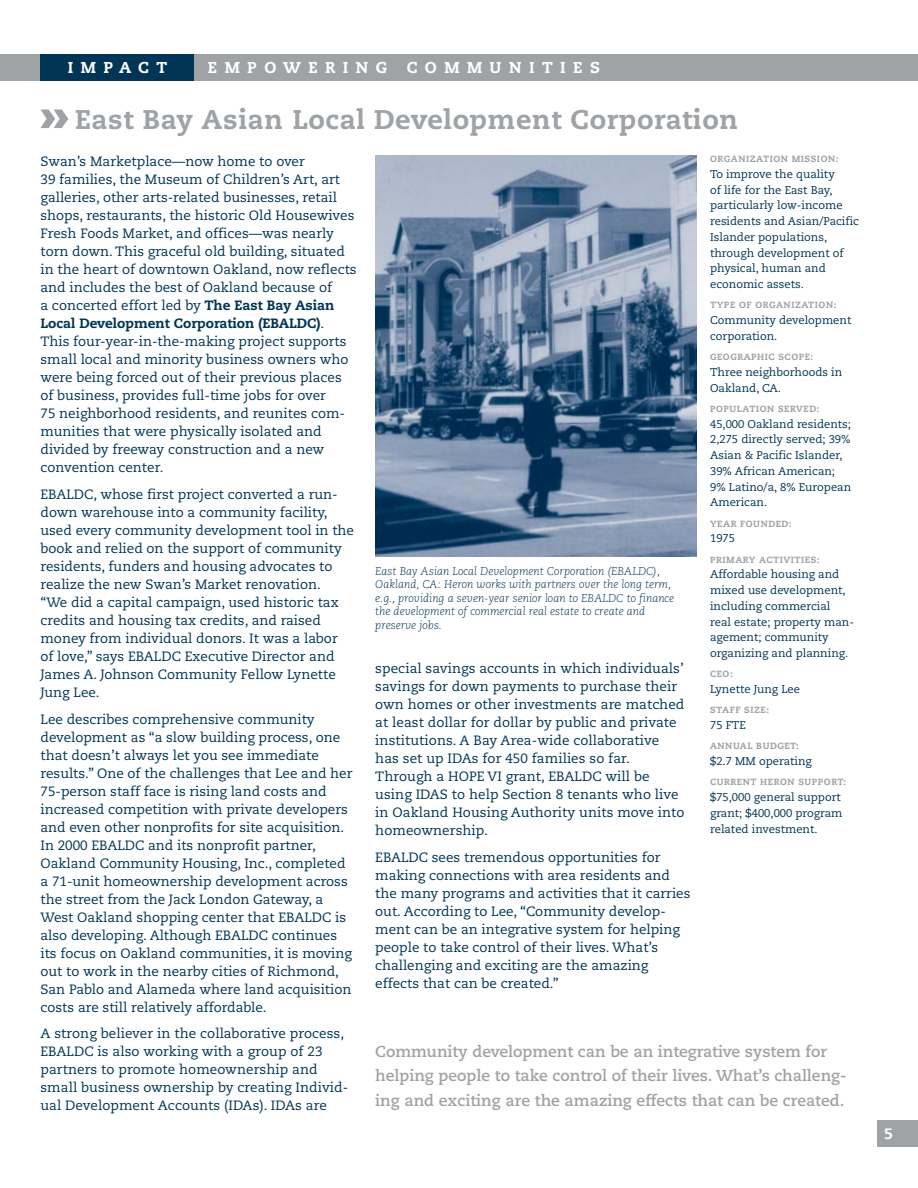
<style>
.page{position:relative;width:918px;height:1188px;background:#fff}
.page>*{position:absolute;margin:0;border:0;box-sizing:border-box;transform-origin:0 0}
.t1{font:800 27px "Caecilia";letter-spacing:.025em;color:#a0a3a6}
.t2{font:700 15.75px/24.8px "Caecilia";color:#a0a3a6}
.t3{font:800 15.75px "Caecilia";letter-spacing:.475em;color:#fff}
.t4{font:800 15px "Caecilia";color:#fff}
.t5{font:13.5px/18px "Caecilia";color:#003555}
.t6{font:11.25px/15.8px "Caecilia";color:#003555}
.t7{font:italic 300 11.25px/13.5px "Caecilia";color:#003555}
.t8{font:800 9px "Caecilia";letter-spacing:.06em;color:#a0a3a6}
.s1{font-weight:800}
</style>
<div class="page">
<div style="left:877px;top:1120px;width:41px;height:28px;background:#a0a3a6"></div>
<div style="left:0;top:54px;width:40px;height:27px;background:#a0a3a6"></div>
<div style="left:40px;top:54px;width:154px;height:27px;background:#003555"></div>
<div style="left:194px;top:54px;width:724px;height:27px;background:#a0a3a6"></div>
<img style="left:375px;top:155px;width:322px;height:402px">
<svg style="left:40px;top:110px;width:28px;height:18px"></svg>
<p class="t3" style="left:63px;top:61px;width:110px">IMPACT</p>
<p class="t3" style="left:68px;top:61px;width:30px">I M</p>
<p class="t3" style="left:138px;top:61px;width:31px">C T</p>
<p class="t3" style="left:208px;top:61px;width:31px">P A</p>
<p class="t3" style="left:208px;top:61px;width:394px">EMPOWERING COMMUNITIES</p>
<p class="t3" style="left:246px;top:61px;width:32px">G E</p>
<p class="t3" style="left:300px;top:61px;width:113px">HEADER</p>
<h1 class="t1" style="left:75px;top:108px;width:665px">East Bay Asian Local Development Corporation</h1>
<p class="t5" style="left:40px;top:153px;width:318px">Swan’s Marketplace—now home to over<br>39 families, the Museum of Children’s Art, art galleries, other arts-related businesses, retail shops, restaurants, the historic Old Housewives Fresh Foods Market, and offices—was nearly torn down. This graceful old building, situated in the heart of downtown Oakland, now reflects and includes the best of Oakland because of<br>a concerted effort led by <span class="s1">The East Bay Asian Local Development Corporation (EBALDC)</span>.<br>This four-year-in-the-making project supports small local and minority business owners who were being forced out of their previous places of business, provides full-time jobs for over<br>75 neighborhood residents, and reunites com&shy;munities that were physically isolated and divided by freeway construction and a new convention center.</p>
<p class="t5" style="left:40px;top:486px;width:315px">EBALDC, whose first project converted a run&shy;down warehouse into a community facility, used every community development tool in the book and relied on the support of community residents, funders and housing advocates to realize the new Swan’s Market renovation.<br>“We did a capital campaign, used historic tax credits and housing tax credits, and raised money from individual donors. It was a labor of love,” says EBALDC Executive Director and James A. Johnson Community Fellow Lynette Jung Lee.</p>
<p class="t5" style="left:40px;top:711px;width:314px">Lee describes comprehensive community development as “a slow building process, one that doesn’t always let you see immediate results.” One of the challenges that Lee and her 75-person staff face is rising land costs and increased competition with private developers and even other nonprofits for site acquisition.<br>In 2000 EBALDC and its nonprofit partner, Oakland Community Housing, Inc., completed a 71-unit homeownership development across the street from the Jack London Gateway, a West Oakland shopping center that EBALDC is also developing. Although EBALDC continues its focus on Oakland communities, it is moving out to work in the nearby cities of Richmond, San Pablo and Alameda where land acquisition costs are still relatively affordable.</p>
<p class="t5" style="left:40px;top:1026px;width:309px">A strong believer in the collaborative process, EBALDC is also working with a group of 23 partners to promote homeownership and small business ownership by creating Individ&shy;ual Development Accounts (IDAs). IDAs are</p>
<p class="t7" style="left:375px;top:565px;width:300px">East Bay Asian Local Development Corporation (EBALDC), Oakland, CA: Heron works with partners over the long term, e.g., providing a seven-year senior loan to EBALDC to finance the development of commercial real estate to create and preserve jobs.</p>
<p class="t5" style="left:375px;top:660px;width:311px">special savings accounts in which individuals’ savings for down payments to purchase their own homes or other investments are matched at least dollar for dollar by public and private institutions. A Bay Area-wide collaborative has set up IDAs for 450 families so far.<br>Through a HOPE VI grant, EBALDC will be using IDAS to help Section 8 tenants who live in Oakland Housing Authority units move into homeownership.</p>
<p class="t5" style="left:375px;top:849px;width:317px">EBALDC sees tremendous opportunities for making connections with area residents and the many programs and activities that it carries out. According to Lee, “Community develop&shy;ment can be an integrative system for helping people to take control of their lives. What’s challenging and exciting are the amazing effects that can be created.”</p>
<p class="t8" style="left:710px;top:155px;width:130px">ORGANIZATION MISSION:</p>
<p class="t6" style="left:710px;top:167px;width:150px">To improve the quality<br>of life for the East Bay, particularly low-income residents and Asian/Pacific<br>Islander populations, through development of physical, human and economic assets.</p>
<p class="t8" style="left:710px;top:301px;width:128px">TYPE OF ORGANIZATION:</p>
<p class="t6" style="left:710px;top:313px;width:143px">Community development corporation.</p>
<p class="t8" style="left:710px;top:353px;width:105px">GEOGRAPHIC SCOPE:</p>
<p class="t6" style="left:710px;top:365px;width:134px">Three neighborhoods in<br>Oakland, CA.</p>
<p class="t8" style="left:710px;top:405px;width:111px">POPULATION SERVED:</p>
<p class="t6" style="left:710px;top:417px;width:143px">45,000 Oakland residents;<br>2,275 directly served; 39%<br>Asian &amp; Pacific Islander,<br>39% African American;<br>9% Latino/a, 8% European<br>American.</p>
<p class="t8" style="left:710px;top:520px;width:83px">YEAR FOUNDED:</p>
<p class="t6" style="left:710px;top:532px;width:27px">1975</p>
<p class="t8" style="left:710px;top:556px;width:111px">PRIMARY ACTIVITIES:</p>
<p class="t6" style="left:710px;top:568px;width:145px">Affordable housing and mixed use development, including commercial real estate; property man&shy;agement; community organizing and planning.</p>
<p class="t8" style="left:710px;top:670px;width:24px">CEO:</p>
<p class="t6" style="left:710px;top:682px;width:92px">Lynette Jung Lee</p>
<p class="t8" style="left:710px;top:706px;width:60px">STAFF SIZE:</p>
<p class="t6" style="left:710px;top:718px;width:37px">75 FTE</p>
<p class="t8" style="left:710px;top:742px;width:90px">ANNUAL BUDGET:</p>
<p class="t6" style="left:710px;top:754px;width:103px">$2.7 MM operating</p>
<p class="t8" style="left:710px;top:778px;width:138px">CURRENT HERON SUPPORT:</p>
<p class="t6" style="left:710px;top:790px;width:134px">$75,000 general support grant; $400,000 program related investment.</p>
<p class="t2" style="left:375px;top:1040px;width:473px">Community development can be an integrative system for helping people to take control of their lives. What’s challeng&shy;ing and exciting are the amazing effects that can be created.</p>
<p class="t4" style="left:884px;top:1127px;width:10px">5</p>
</div>
